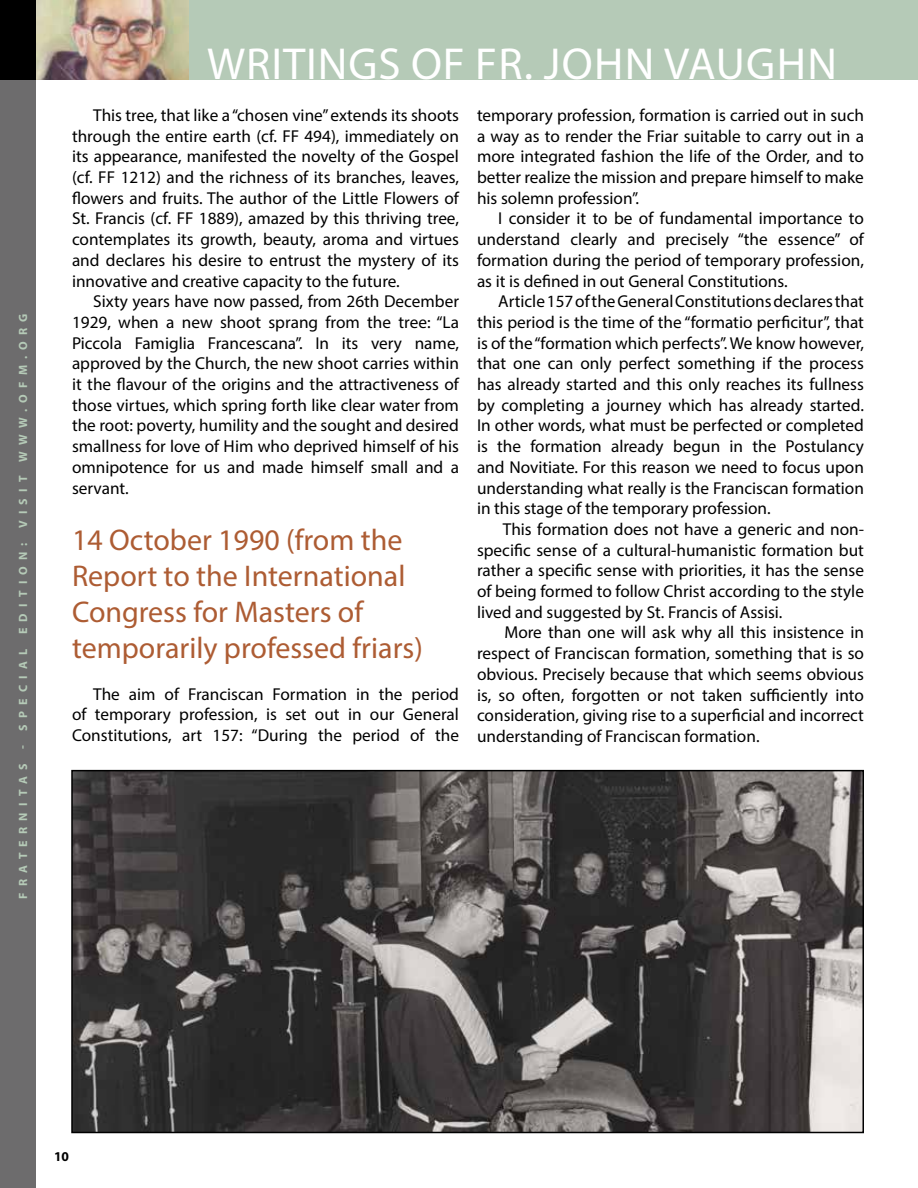
<style>
.page{position:relative;width:918px;height:1188px;background:#fff}
.page>*{position:absolute;margin:0;border:0;box-sizing:border-box;transform-origin:0 0}
.t1{font:45px "Myriad Pro";letter-spacing:.02em;color:#fff}
.t2{font:30px/36px "Myriad Pro";color:#ad5c33}
.t3{font:17.25px/20.7px "Myriad Pro";color:#000;text-align:justify}
.t4{font:700 13.5px "Myriad Pro";color:#000}
.t5{font:700 12px "Myriad Pro";letter-spacing:.52em;color:#b5cab7}
</style>
<div class="page">
<div style="left:36px;top:0;width:882px;height:80px;background:#b5cab7"></div>
<div style="left:0;top:80px;width:36px;height:1108px;background:#6d6c6d"></div>
<div style="left:0;top:0;width:36px;height:80px;background:#000"></div>
<img style="left:74px;top:773px;width:787px;height:357px">
<div style="left:71px;top:770px;width:793px;height:363px;border:2px solid #000"></div>
<img style="left:37px;top:1px;width:152px;height:79px">
<p class="t5" style="left:15px;top:899px;width:587px;rotate:-90deg">FRATERNITAS - SPECIAL EDITION: VISIT WWW.OFM.ORG</p>
<h1 class="t1" style="left:207px;top:36px;width:385px">WRITINGS OF Fr. John</h1>
<h1 class="t1" style="left:664px;top:36px;width:54px">Vaughn</h1>
<p class="t3" style="left:72px;top:105px;width:389px;text-indent:21px">This tree, that like a “chosen vine” extends its shoots through the entire earth (cf. FF 494), immediately on its appearance, manifested the novelty of the Gospel (cf. FF 1212) and the richness of its branches, leaves, flowers and fruits. The author of the Little Flowers of St. Francis (cf. FF 1889), amazed by this thriving tree, contemplates its growth, beauty, aroma and virtues and declares his desire to entrust the mystery of its innovative and creative capacity to the future.</p>
<p class="t3" style="left:72px;top:291px;width:389px;text-indent:21px">Sixty years have now passed, from 26th December 1929, when a new shoot sprang from the tree: “La Piccola Famiglia Francescana”. In its very name, approved by the Church, the new shoot carries within it the flavour of the origins and the attractiveness of those virtues, which spring forth like clear water from the root: poverty, humility and the sought and desired smallness for love of Him who deprived himself of his omnipotence for us and made himself small and a servant.</p>
<h2 class="t2" style="left:72px;top:522px;width:352px">14 October 1990 (from the<br>Report to the International<br>Congress for Masters of temporarily professed friars)</h2>
<p class="t3" style="left:72px;top:683px;width:389px;text-indent:21px">The aim of Franciscan Formation in the period of temporary profession, is set out in our General Constitutions, art 157: “During the period of the</p>
<p class="t3" style="left:477px;top:105px;width:389px">temporary profession, formation is carried out in such a way as to render the Friar suitable to carry out in a more integrated fashion the life of the Order, and to better realize the mission and prepare himself to make his solemn profession”.</p>
<p class="t3" style="left:477px;top:208px;width:389px;text-indent:21px">I consider it to be of fundamental importance to understand clearly and precisely “the essence” of formation during the period of temporary profession, as it is defined in out General Constitutions.</p>
<p class="t3" style="left:477px;top:291px;width:389px;text-indent:21px">Article 157 of the General Constitutions declares that this period is the time of the “formatio perficitur”, that is of the “formation which perfects”. We know however, that one can only perfect something if the process has already started and this only reaches its fullness by completing a journey which has already started.<br>In other words, what must be perfected or completed is the formation already begun in the Postulancy and Novitiate. For this reason we need to focus upon understanding what really is the Franciscan formation in this stage of the temporary profession.</p>
<p class="t3" style="left:477px;top:519px;width:389px;text-indent:26px">This formation does not have a generic and non&shy;specific sense of a cultural-humanistic formation but rather a specific sense with priorities, it has the sense of being formed to follow Christ according to the style lived and suggested by St. Francis of Assisi.</p>
<p class="t3" style="left:477px;top:622px;width:389px;text-indent:27px">More than one will ask why all this insistence in respect of Franciscan formation, something that is so obvious. Precisely because that which seems obvious is, so often, forgotten or not taken sufficiently into consideration, giving rise to a superficial and incorrect understanding of Franciscan formation.</p>
<p class="t4" style="left:54px;top:1147px;width:16px">10</p>
</div>
